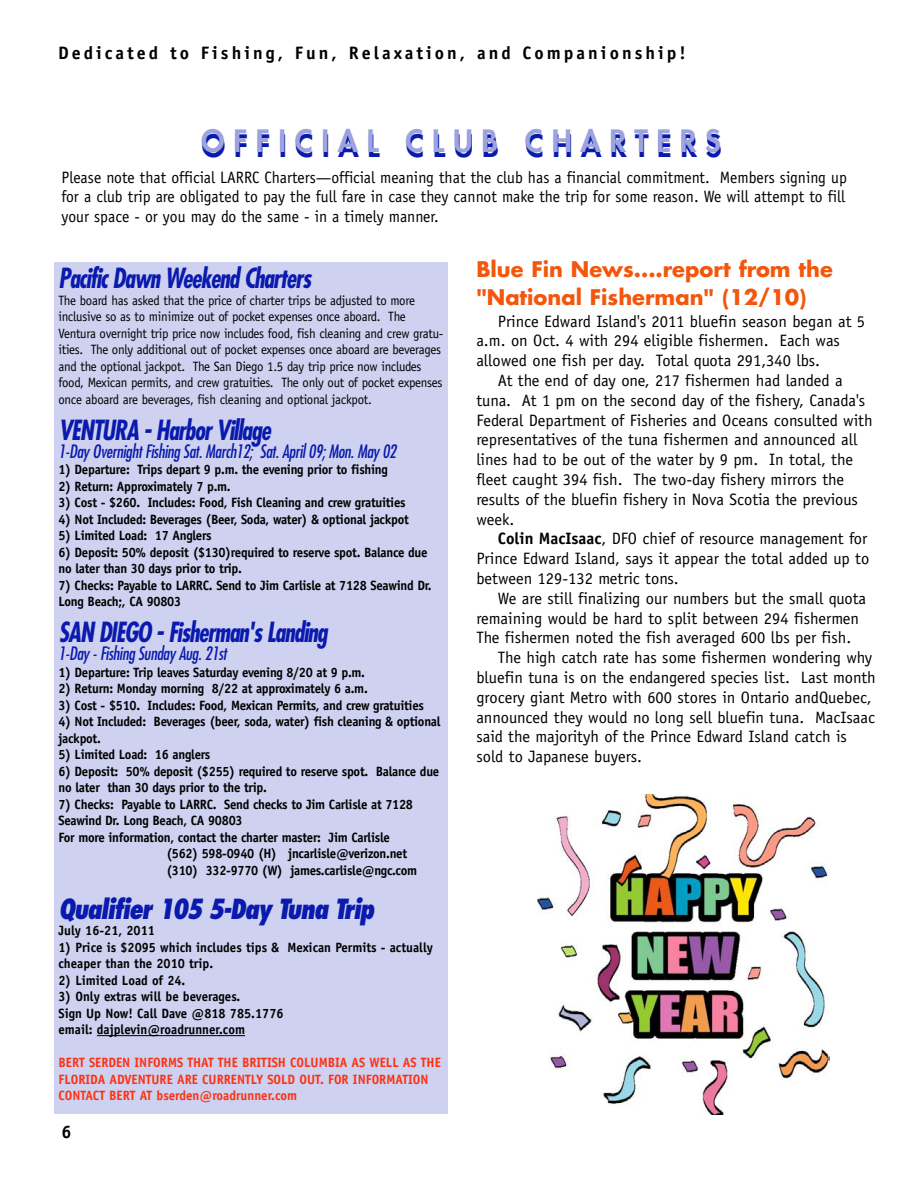
<style>
.page{position:relative;width:918px;height:1188px;background:#fff}
.page>*{position:absolute;margin:0;border:0;box-sizing:border-box;transform-origin:0 0}
.t1{font:800 30px "Futura";letter-spacing:.29em;color:#091aad}
.t2{font:italic 700 condensed 27px "Futura";letter-spacing:-.04em;color:#091aad;scale:.9 1}
.t3{font:italic 800 condensed 27px "Futura";letter-spacing:-.05em;color:#091aad;scale:.95 1}
.t4{font:700 21px/27.3px "Futura";color:#f3570c}
.t5{font:italic condensed 18px "Futura";letter-spacing:-.015em;color:#091aad;scale:.95 1}
.t6{font:700 18px "Officina Sans";letter-spacing:.165em;color:#000}
.t7{font:16.5px/19.8px "Officina Sans";color:#000}
.t8{font:16.5px/19.5px "Officina Sans";color:#000;text-align:justify;scale:.95 1}
.t9{font:700 13.5px/16.5px "Officina Sans";letter-spacing:-.02em;color:#000;scale:.95 1}
.t10{font:13.5px/16.5px "Officina Sans";letter-spacing:-.02em;color:#000;scale:.95 1}
.t11{font:700 13.5px/16.5px "Officina Sans";color:#000;scale:.95 1}
.t12{font:700 13.5px/16.5px "Officina Sans";color:#fc3112;scale:.95 1}
.s1{font-weight:700}
</style>
<div class="page">
<div style="left:54px;top:262px;width:394px;height:851px;background:#ced1ef"></div>
<hr style="left:97px;top:1035px;width:34px;height:1px;background:#000">
<hr style="left:131px;top:1035px;width:34px;height:1px;background:#000">
<hr style="left:165px;top:1035px;width:55px;height:1px;background:#000">
<svg style="left:220px;top:1035px;width:25px;height:1px"></svg>
<img style="left:538px;top:794px;width:291px;height:321px">
<p class="t6" style="left:58px;top:46px;width:629px">Dedicated to Fishing, Fun, Relaxation, and Companionship!</p>
<h1 class="t1" style="left:202px;top:131px;width:521px">OFFICIAL CLUB CHARTERS</h1>
<p class="t8" style="left:62px;top:169px;width:828px">Please note that official LARRC Charters—official meaning that the club has a financial commitment. Members signing up for a club trip are obligated to pay the full fare in case they cannot make the trip for some reason. We will attempt to fill your space - or you may do the same - in a timely manner.</p>
<h2 class="t2" style="left:58px;top:266px;width:282px">Pacific Dawn Weekend Charters</h2>
<p class="t10" style="left:58px;top:293px;width:407px">The board has asked that the price of charter trips be adjusted to more inclusive so as to minimize out of pocket expenses once aboard. The Ventura overnight trip price now includes food, fish cleaning and crew gratu&shy;ities. The only additional out of pocket expenses once aboard are beverages and the optional jackpot. The San Diego 1.5 day trip price now includes food, Mexican permits, and crew gratuities. The only out of pocket expenses once aboard are beverages, fish cleaning and optional jackpot.</p>
<h2 class="t2" style="left:58px;top:418px;width:237px">VENTURA - Harbor Village</h2>
<p class="t5" style="left:58px;top:443px;width:357px">1-Day Overnight Fishing Sat. March12; Sat. April 09; Mon. May 02</p>
<p class="t9" style="left:58px;top:462px;width:348px">1) Departure: Trips depart 9 p.m. the evening prior to fishing</p>
<p class="t9" style="left:58px;top:479px;width:183px">2) Return: Approximately 7 p.m.</p>
<p class="t9" style="left:59px;top:495px;width:367px">3) Cost - $260. Includes: Food, Fish Cleaning and crew gratuities</p>
<p class="t9" style="left:59px;top:512px;width:370px">4) Not Included: Beverages (Beer, Soda, water) &amp; optional jackpot</p>
<p class="t9" style="left:59px;top:528px;width:163px">5) Limited Load: 17 Anglers</p>
<p class="t9" style="left:58px;top:545px;width:390px">6) Deposit: 50% deposit ($130)required to reserve spot. Balance due no later than 30 days prior to trip.</p>
<p class="t9" style="left:58px;top:578px;width:394px">7) Checks: Payable to LARRC. Send to Jim Carlisle at 7128 Seawind Dr.<br>Long Beach;, CA 90803</p>
<h2 class="t2" style="left:58px;top:620px;width:300px">SAN DIEGO - Fisherman's Landing</h2>
<p class="t5" style="left:58px;top:645px;width:179px">1-Day - Fishing Sunday Aug. 21st</p>
<p class="t9" style="left:58px;top:665px;width:324px">1) Departure: Trip leaves Saturday evening 8/20 at 9 p.m.</p>
<p class="t9" style="left:58px;top:681px;width:327px">2) Return: Monday morning 8/22 at approximately 6 a.m.</p>
<p class="t9" style="left:58px;top:698px;width:386px">3) Cost - $510. Includes: Food, Mexican Permits, and crew gratuities</p>
<p class="t9" style="left:58px;top:714px;width:404px">4) Not Included: Beverages (beer, soda, water) fish cleaning &amp; optional jackpot.</p>
<p class="t9" style="left:59px;top:747px;width:161px">5) Limited Load: 16 anglers</p>
<p class="t9" style="left:59px;top:764px;width:402px">6) Deposit: 50% deposit ($255) required to reserve spot. Balance due no later than 30 days prior to the trip.</p>
<p class="t9" style="left:59px;top:797px;width:375px">7) Checks: Payable to LARRC. Send checks to Jim Carlisle at 7128</p>
<p class="t9" style="left:59px;top:813px;width:195px">Seawind Dr. Long Beach, CA 90803</p>
<p class="t9" style="left:59px;top:830px;width:350px">For more information, contact the charter master: Jim Carlisle</p>
<p class="t9" style="left:167px;top:846px;width:255px">(562) 598-0940 (H) jncarlisle@verizon.net</p>
<p class="t9" style="left:167px;top:863px;width:265px">(310) 332-9770 (W) james.carlisle@ngc.com</p>
<h2 class="t3" style="left:58px;top:897px;width:334px">Qualifier 105 5-Day Tuna Trip</h2>
<p class="t11" style="left:58px;top:924px;width:103px">July 16-21, 2011</p>
<p class="t11" style="left:58px;top:940px;width:396px">1) Price is $2095 which includes tips &amp; Mexican Permits - actually cheaper than the 2010 trip.</p>
<p class="t11" style="left:58px;top:973px;width:135px">2) Limited Load of 24.</p>
<p class="t11" style="left:58px;top:990px;width:238px">3) Only extras will be beverages.<br>Sign Up Now! Call Dave @818 785.1776 email: dajplevin@roadrunner.com</p>
<p class="t12" style="left:58px;top:1056px;width:404px">BERT SERDEN INFORMS THAT THE BRITISH COLUMBIA AS WELL AS THE<br>FLORIDA ADVENTURE ARE CURRENTLY SOLD OUT. FOR INFORMATION<br>CONTACT BERT AT bserden@roadrunner.com</p>
<p class="t6" style="left:62px;top:1125px;width:12px">6</p>
<p class="t4" style="left:476px;top:258px;width:358px">Blue Fin News....report from the "National Fisherman" (12/10)</p>
<p class="t7" style="left:476px;top:312px;width:390px;text-indent:21px">Prince Edward Island's 2011 bluefin season began at 5 a.m. on Oct. 4 with 294 eligible fishermen. Each was allowed one fish per day. Total quota 291,340 lbs.</p>
<p class="t7" style="left:476px;top:372px;width:398px;text-indent:21px">At the end of day one, 217 fishermen had landed a tuna. At 1 pm on the second day of the fishery, Canada's Federal Department of Fisheries and Oceans consulted with representatives of the tuna fishermen and announced all lines had to be out of the water by 9 pm. In total, the fleet caught 394 fish. The two-day fishery mirrors the results of the bluefin fishery in Nova Scotia the previous week.</p>
<p class="t7" style="left:476px;top:530px;width:394px;text-align:justify;text-indent:21px"><span class="s1">Colin MacIsaac</span>, DFO chief of resource management for Prince Edward Island, says it appear the total added up to between 129-132 metric tons.</p>
<p class="t7" style="left:498px;top:590px;width:370px">We are still finalizing our numbers but the small quota</p>
<p class="t7" style="left:476px;top:609px;width:384px">remaining would be hard to split between 294 fishermen</p>
<p class="t7" style="left:476px;top:629px;width:376px">The fishermen noted the fish averaged 600 lbs per fish.</p>
<p class="t7" style="left:498px;top:649px;width:376px">The high catch rate has some fishermen wondering why</p>
<p class="t7" style="left:476px;top:669px;width:401px">bluefin tuna is on the endangered species list. Last month</p>
<p class="t7" style="left:476px;top:689px;width:397px">grocery giant Metro with 600 stores in Ontario andQuebec,</p>
<p class="t7" style="left:476px;top:708px;width:400px">announced they would no long sell bluefin tuna. MacIsaac</p>
<p class="t7" style="left:476px;top:728px;width:372px">said the majorityh of the Prince Edward Island catch is</p>
<p class="t7" style="left:476px;top:748px;width:167px">sold to Japanese buyers.</p>
</div>
